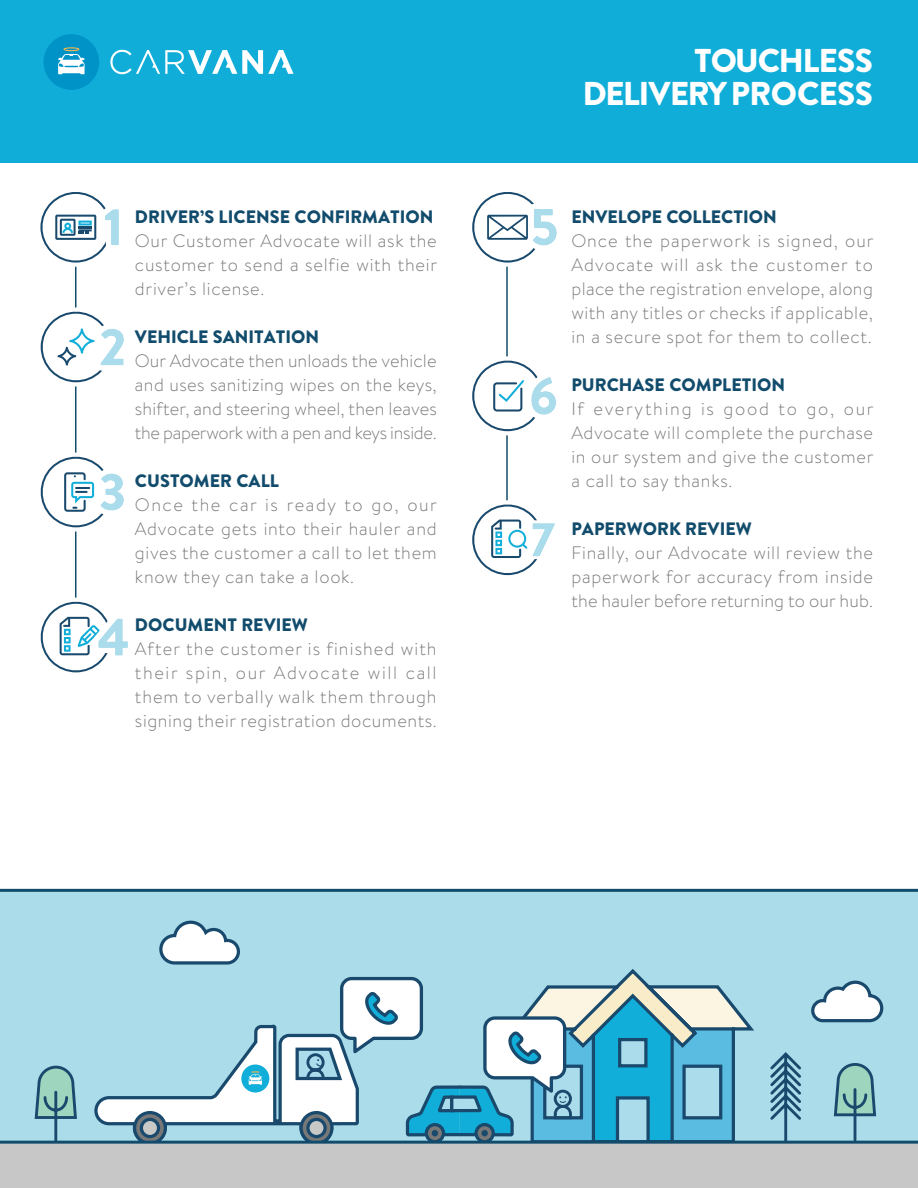
<style>
.page{position:relative;width:918px;height:1188px;background:#fff}
.page>*{position:absolute;margin:0;border:0;box-sizing:border-box;transform-origin:0 0}
.t1{font:900 33px/33px "Brandon Text";letter-spacing:-.02em;color:#fff;text-align:right}
.t2{font:300 18px/24px "Brandon Text";letter-spacing:.04em;color:#777877;text-align:justify}
.t3{font:900 18px "Brandon Text";color:#124c6c}
</style>
<div class="page">
<svg style="left:0;top:889px;width:918px;height:30px;background:#9ccede"></svg>
<svg style="left:0;top:919px;width:918px;height:269px;background:#a4cdd9"></svg>
<div style="left:0;top:0;width:918px;height:162px;background:#10add9"></div>
<hr style="left:506px;top:231px;width:2px;height:301px;background:#124c6c">
<hr style="left:75px;top:226px;width:1px;height:419px;background:#124c6c">
<div style="left:468px;top:500px;width:78px;height:79px;background:#fff;border-radius:50%"></div>
<svg style="left:472px;top:504px;width:83px;height:72px"></svg>
<div style="left:468px;top:356px;width:78px;height:79px;background:#fff;border-radius:50%"></div>
<svg style="left:472px;top:360px;width:84px;height:72px"></svg>
<svg style="left:40px;top:308px;width:84px;height:76px"></svg>
<div style="left:36px;top:453px;width:79px;height:79px;background:#fff;border-radius:50%"></div>
<svg style="left:40px;top:456px;width:84px;height:71px"></svg>
<svg style="left:40px;top:598px;width:88px;height:75px"></svg>
<svg style="left:472px;top:192px;width:85px;height:72px"></svg>
<svg style="left:40px;top:192px;width:79px;height:72px"></svg>
<svg style="left:110px;top:50px;width:184px;height:24px"></svg>
<div style="left:43px;top:34px;width:56px;height:56px;background:#0093c8;border-radius:50%"></div>
<svg style="left:58px;top:47px;width:27px;height:27px"></svg>
<p class="t3" style="left:135px;top:204px;width:300px">DRIVER’S LICENSE CONFIRMATION</p>
<p class="t2" style="left:135px;top:228px;width:304px">Our Customer Advocate will ask the customer to send a selfie with their driver’s license.</p>
<p class="t3" style="left:135px;top:324px;width:186px">VEHICLE SANITATION</p>
<p class="t2" style="left:135px;top:348px;width:303px">Our Advocate then unloads the vehicle and uses sanitizing wipes on the keys, shifter, and steering wheel, then leaves the paperwork with a pen and keys inside.</p>
<p class="t3" style="left:135px;top:468px;width:146px">CUSTOMER CALL</p>
<p class="t2" style="left:135px;top:492px;width:303px">Once the car is ready to go, our Advocate gets into their hauler and gives the customer a call to let them know they can take a look.</p>
<p class="t3" style="left:135px;top:612px;width:174px">DOCUMENT REVIEW</p>
<p class="t2" style="left:135px;top:636px;width:303px">After the customer is finished with their spin, our Advocate will call them to verbally walk them through signing their registration documents.</p>
<h1 class="t1" style="left:583px;top:44px;width:292px">TOUCHLESS<br>DELIVERY PROCESS</h1>
<p class="t3" style="left:571px;top:204px;width:207px">ENVELOPE COLLECTION</p>
<p class="t2" style="left:571px;top:228px;width:304px">Once the paperwork is signed, our Advocate will ask the customer to place the registration envelope, along with any titles or checks if applicable, in a secure spot for them to collect.</p>
<p class="t3" style="left:571px;top:372px;width:215px">PURCHASE COMPLETION</p>
<p class="t2" style="left:571px;top:396px;width:304px">If everything is good to go, our Advocate will complete the purchase in our system and give the customer a call to say thanks.</p>
<p class="t3" style="left:571px;top:516px;width:182px">PAPERWORK REVIEW</p>
<p class="t2" style="left:571px;top:540px;width:303px">Finally, our Advocate will review the paperwork for accuracy from inside the hauler before returning to our hub.</p>
</div>
